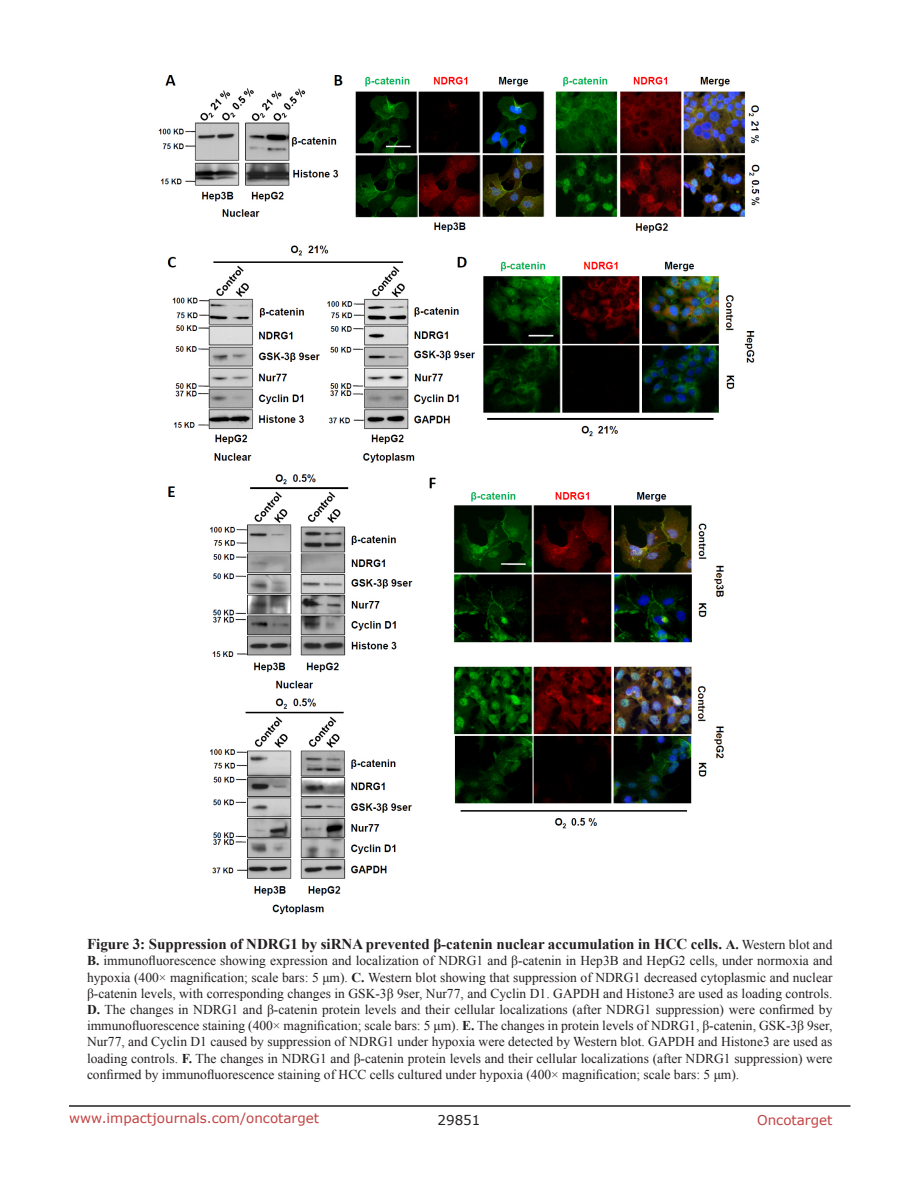
<style>
.page{position:relative;width:918px;height:1188px;background:#fff}
.page>*{position:absolute;margin:0;border:0;box-sizing:border-box;transform-origin:0 0}
.FigureText{font:700 15px "Times New Roman";color:#231f20}
.FigureText-2{font:13.5px/16.2px "Times New Roman";color:#231f20;text-align:justify}
.t1{font:13.5px "Verdana";color:#c24141}
.t2{font:13.5px "Verdana";color:#231f20}
.s1{font-size:13.5px}
.s2{font-weight:400;font-size:13.5px}
.s3{font-weight:700}
</style>
<div class="page">
<hr style="left:69px;top:1105px;width:781px;height:2px;background:#231f20">
<img style="left:158px;top:75px;width:602px;height:840px">
<p class="FigureText" style="left:87px;top:934px;width:747px">Figure 3: Suppression of NDRG1 by siRNA prevented β-catenin nuclear accumulation in HCC cells. <span class="s1">A.</span> <span class="s2">Western blot and</span></p>
<p class="FigureText-2" style="left:87px;top:953px;width:747px"><span class="s3">B.</span> immunofluorescence showing expression and localization of NDRG1 and β-catenin in Hep3B and HepG2 cells, under normoxia and hypoxia (400× magnification; scale bars: 5 μm). <span class="s3">C.</span> Western blot showing that suppression of NDRG1 decreased cytoplasmic and nuclear β-catenin levels, with corresponding changes in GSK-3β 9ser, Nur77, and Cyclin D1. GAPDH and Histone3 are used as loading controls.<br><span class="s3">D.</span> The changes in NDRG1 and β-catenin protein levels and their cellular localizations (after NDRG1 suppression) were confirmed by immunofluorescence staining (400× magnification; scale bars: 5 μm). <span class="s3">E.</span> The changes in protein levels of NDRG1, β-catenin, GSK-3β 9ser, Nur77, and Cyclin D1 caused by suppression of NDRG1 under hypoxia were detected by Western blot. GAPDH and Histone3 are used as loading controls. <span class="s3">F.</span> The changes in NDRG1 and β-catenin protein levels and their cellular localizations (after NDRG1 suppression) were confirmed by immunofluorescence staining of HCC cells cultured under hypoxia (400× magnification; scale bars: 5 μm).</p>
<p class="t1" style="left:69px;top:1109px;width:252px">www.impactjournals.com/oncotarget</p>
<p class="t2" style="left:438px;top:1111px;width:44px">29851</p>
<p class="t1" style="left:757px;top:1111px;width:77px">Oncotarget</p>
</div>
